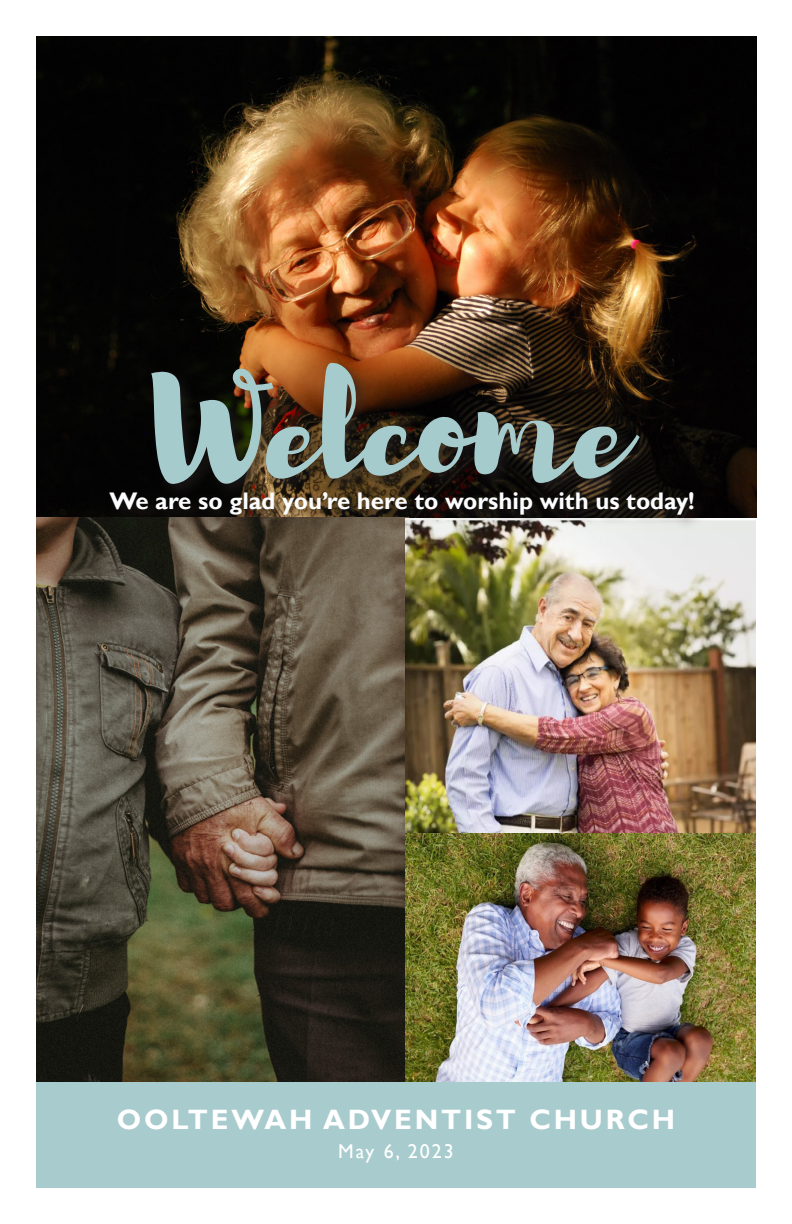
<style>
.page{position:relative;width:792px;height:1224px;background:#fff}
.page>*{position:absolute;margin:0;border:0;box-sizing:border-box;transform-origin:0 0}
.t1{font:700 28px "Gill Sans";letter-spacing:.1em;color:#fff}
.t2{font:700 24px "Gill Sans";color:#fbfdfe}
.t3{font:20px "Gill Sans";letter-spacing:.1em;color:#fff}
</style>
<div class="page">
<div style="left:36px;top:1081px;width:720px;height:107px;background:#a8cbcd"></div>
<img style="left:36px;top:36px;width:720px;height:482px">
<img style="left:36px;top:518px;width:369px;height:563px">
<img style="left:405px;top:520px;width:351px;height:561px">
<div style="left:106px;top:489px;width:604px;height:43px;background:#231f20;opacity:.6"></div>
<div style="left:148px;top:359px;width:508px;height:142px;background:#231f20;opacity:.6"></div>
<svg style="left:151px;top:363px;width:489px;height:121px;background:#57564c"></svg>
<p class="t2" style="left:110px;top:487px;width:587px">We are so glad you’re here to worship with us today!</p>
<p class="t1" style="left:117px;top:1103px;width:560px">OOLTEWAH ADVENTIST CHURCH</p>
<p class="t3" style="left:338px;top:1140px;width:117px">May 6, 2023</p>
</div>
